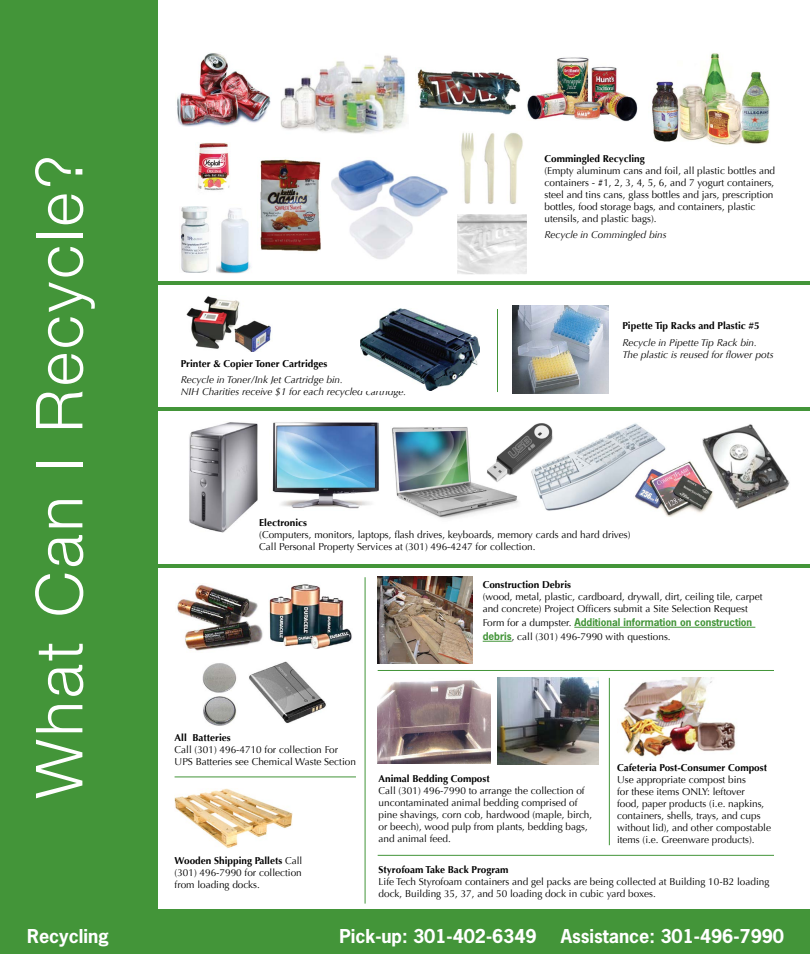
<style>
.page{position:relative;width:810px;height:954px;background:#fff}
.page>*{position:absolute;margin:0;border:0;box-sizing:border-box;transform-origin:0 0}
.t1{font:300 65px "Helvetica Neue LT Std";letter-spacing:.05em;color:#fff}
.t2{font:700 18px "News Gothic Std";letter-spacing:-.005em;color:#fff}
.t3{font:10px/12px "Optima";color:#000}
.t4{font:700 10px "Optima";color:#000}
.t5{font:italic 10px/12px "Optima";color:#000}
.s1{font-family:"News Gothic Std";font-weight:700;color:#439539}
.s2{font-weight:400}
</style>
<div class="page">
<div style="left:0;top:0;width:158px;height:946px;background:#439539"></div>
<div style="left:0;top:909px;width:810px;height:45px;background:#439539"></div>
<hr style="left:574px;top:627px;width:181px;height:1px;background:#439539">
<svg style="left:483px;top:641px;width:29px;height:1px"></svg>
<hr style="left:131px;top:282px;width:679px;height:3px;background:#439539">
<hr style="left:131px;top:408px;width:679px;height:3px;background:#439539">
<hr style="left:131px;top:564px;width:679px;height:3px;background:#439539">
<hr style="left:497px;top:309px;width:1px;height:83px;background:#439539">
<hr style="left:365px;top:577px;width:1px;height:327px;background:#439539">
<hr style="left:609px;top:678px;width:1px;height:167px;background:#439539">
<hr style="left:378px;top:855px;width:396px;height:1px;background:#439539">
<hr style="left:378px;top:670px;width:396px;height:1px;background:#439539">
<hr style="left:175px;top:776px;width:181px;height:1px;background:#439539">
<img style="left:177px;top:53px;width:94px;height:74px">
<img style="left:280px;top:55px;width:127px;height:79px">
<img style="left:417px;top:69px;width:104px;height:46px">
<img style="left:527px;top:57px;width:111px;height:64px">
<img style="left:652px;top:53px;width:118px;height:92px">
<img style="left:198px;top:143px;width:32px;height:48px">
<img style="left:181px;top:206px;width:28px;height:67px">
<img style="left:217px;top:208px;width:35px;height:66px">
<img style="left:260px;top:159px;width:61px;height:93px">
<img style="left:332px;top:159px;width:116px;height:100px">
<img style="left:461px;top:132px;width:62px;height:72px">
<img style="left:458px;top:215px;width:69px;height:60px">
<img style="left:186px;top:296px;width:85px;height:56px">
<img style="left:360px;top:309px;width:120px;height:81px">
<img style="left:512px;top:306px;width:96px;height:88px">
<img style="left:189px;top:422px;width:68px;height:110px">
<img style="left:272px;top:422px;width:107px;height:87px">
<img style="left:535px;top:423px;width:131px;height:88px">
<img style="left:392px;top:427px;width:127px;height:92px">
<img style="left:487px;top:423px;width:67px;height:61px">
<img style="left:702px;top:424px;width:88px;height:85px">
<img style="left:633px;top:459px;width:82px;height:58px">
<img style="left:177px;top:585px;width:86px;height:66px">
<img style="left:269px;top:584px;width:83px;height:65px">
<img style="left:203px;top:663px;width:34px;height:63px">
<img style="left:249px;top:661px;width:77px;height:62px">
<img style="left:175px;top:788px;width:117px;height:60px">
<img style="left:378px;top:577px;width:95px;height:87px">
<img style="left:378px;top:680px;width:112px;height:84px">
<img style="left:497px;top:678px;width:101px;height:86px">
<img style="left:620px;top:677px;width:116px;height:80px">
<h2 class="t1" style="left:20px;top:798px;width:645px;rotate:-90deg">What Can I Recycle?</h2>
<h3 class="t4" style="left:544px;top:152px;width:102px">Commingled Recycling</h3>
<p class="t3" style="left:544px;top:164px;width:232px">(Empty aluminum cans and foil, all plastic bottles and containers - #1, 2, 3, 4, 5, 6, and 7 yogurt containers, steel and tins cans, glass bottles and jars, prescription bottles, food storage bags, and containers, plastic utensils, and plastic bags).</p>
<p class="t5" style="left:544px;top:229px;width:124px">Recycle in Commingled bins</p>
<h3 class="t4" style="left:622px;top:320px;width:139px">Pipette Tip Racks and Plastic #5</h3>
<p class="t5" style="left:622px;top:336px;width:136px">Recycle in Pipette Tip Rack bin.</p>
<p class="t5" style="left:622px;top:348px;width:153px">The plastic is reused for flower pots</p>
<h3 class="t4" style="left:181px;top:358px;width:148px">Printer &amp; Copier Toner Cartridges</h3>
<p class="t5" style="left:181px;top:374px;width:227px">Recycle in Toner/Ink Jet Cartridge bin.<br>NIH Charities receive $1 for each recycled cartridge.</p>
<h3 class="t4" style="left:259px;top:517px;width:49px">Electronics</h3>
<p class="t3" style="left:259px;top:529px;width:373px">(Computers, monitors, laptops, flash drives, keyboards, memory cards and hard drives)</p>
<p class="t3" style="left:259px;top:541px;width:278px">Call Personal Property Services at (301) 496-4247 for collection.</p>
<h3 class="t4" style="left:483px;top:579px;width:90px">Construction Debris</h3>
<p class="t3" style="left:483px;top:590px;width:281px">(wood, metal, plastic, cardboard, drywall, dirt, ceiling tile, carpet and concrete) Project Officers submit a Site Selection Request</p>
<p class="t3" style="left:483px;top:615px;width:271px;line-height:14px">Form for a dumpster. <span class="s1">Additional information on construction debris</span>, call (301) 496-7990 with questions.</p>
<h3 class="t4" style="left:175px;top:732px;width:58px">All Batteries</h3>
<p class="t3" style="left:175px;top:743px;width:165px">Call (301) 496-4710 for collection For</p>
<p class="t3" style="left:175px;top:755px;width:183px">UPS Batteries see Chemical Waste Section</p>
<h3 class="t4" style="left:617px;top:762px;width:151px">Cafeteria Post-Consumer Compost</h3>
<p class="t3" style="left:617px;top:774px;width:155px">Use appropriate compost bins<br>for these items ONLY: leftover<br>food, paper products (i.e. napkins, containers, shells, trays, and cups without lid), and other compostable items (i.e. Greenware products).</p>
<h3 class="t4" style="left:379px;top:773px;width:113px">Animal Bedding Compost</h3>
<p class="t3" style="left:379px;top:785px;width:215px">Call (301) 496-7990 to arrange the collection of uncontaminated animal bedding comprised of pine shavings, corn cob, hardwood (maple, birch, or beech), wood pulp from plants, bedding bags, and animal feed.</p>
<h3 class="t4" style="left:175px;top:855px;width:129px">Wooden Shipping Pallets <span class="s2">Call</span></h3>
<p class="t3" style="left:175px;top:867px;width:129px">(301) 496-7990 for collection from loading docks.</p>
<h3 class="t4" style="left:379px;top:864px;width:132px">Styrofoam Take Back Program</h3>
<p class="t3" style="left:379px;top:876px;width:392px">Life Tech Styrofoam containers and gel packs are being collected at Building 10-B2 loading dock, Building 35, 37, and 50 loading dock in cubic yard boxes.</p>
<p class="t2" style="left:27px;top:925px;width:83px">Recycling</p>
<p class="t2" style="left:340px;top:925px;width:199px">Pick-up: 301-402-6349</p>
<p class="t2" style="left:561px;top:925px;width:225px">Assistance: 301-496-7990</p>
</div>
